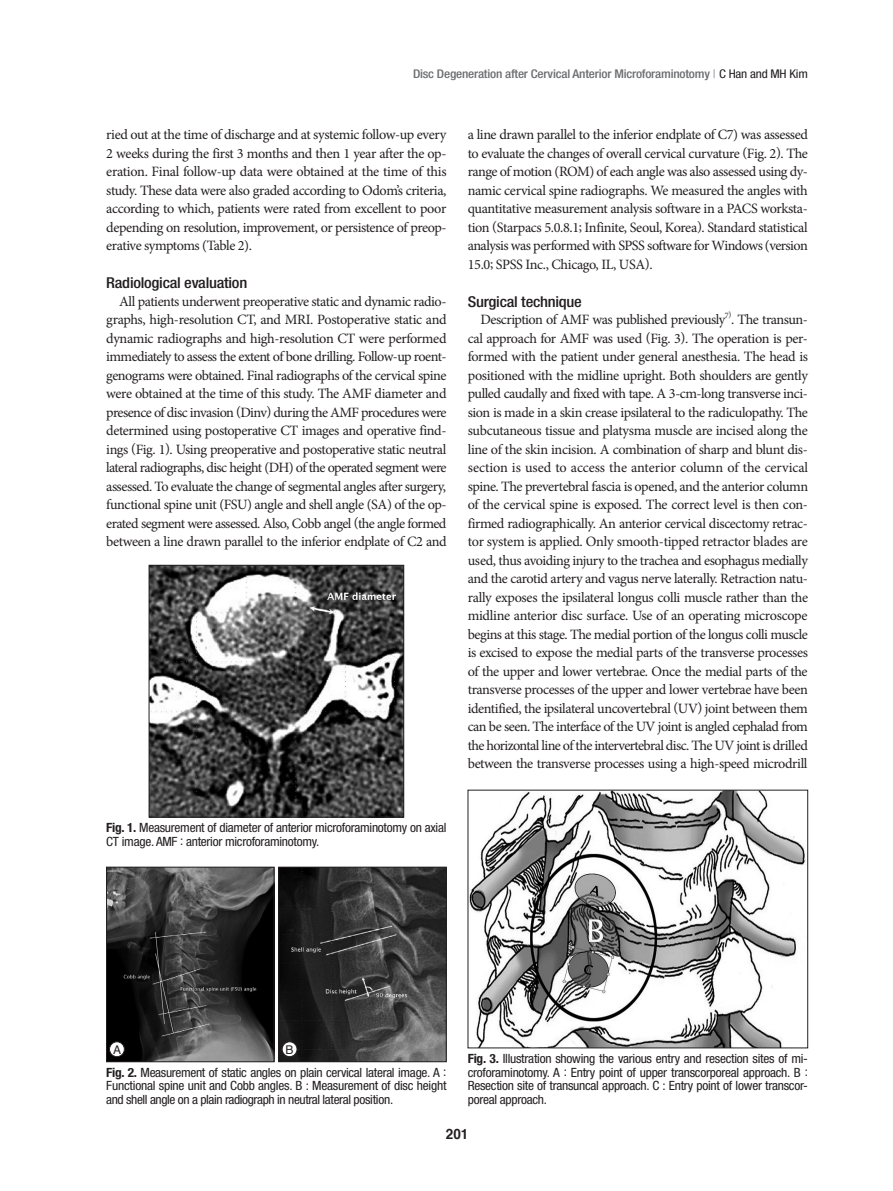
<style>
.page{position:relative;width:893px;height:1191px;background:#fff}
.page>*{position:absolute;margin:0;border:0;box-sizing:border-box;transform-origin:0 0}
._1_꼴{font:500 condensed 15px "Helvetica Neue LT Std";letter-spacing:-.015em;color:#231f20;scale:1.1 1}
.본문_JKNS{font:14.25px/18.5px "Minion Pro";letter-spacing:-.035em;color:#231f20;text-align:justify}
.t1{font:700 14.25px "Helvetica";color:#231f20;scale:.95 1}
.그림제목{font:condensed 12.75px/13.5px "Helvetica Neue LT Std";letter-spacing:-.02em;color:#231f20;text-align:justify;scale:1.05 1}
.런닝_JKNS{font:500 condensed 12px "Helvetica Neue LT Std";letter-spacing:-.015em;color:#6c6d70;scale:1.1 1}
.t2{font:12px "Helvetica";color:#231f20}
.본문_JKNS-2{font:8.25px "Minion Pro";color:#231f20}
.s1{color:#a8a9ad}
.s2{font-weight:400;color:#231f20}
.s3{font-weight:700}
</style>
<div class="page">
<img style="left:151px;top:567px;width:251px;height:248px">
<div style="left:149px;top:565px;width:255px;height:252px;border:1px solid #231f20"></div>
<img style="left:470px;top:792px;width:336px;height:254px">
<div style="left:468px;top:790px;width:340px;height:258px;border:1px solid #231f20"></div>
<img style="left:108px;top:869px;width:164px;height:191px">
<div style="left:106px;top:867px;width:168px;height:195px;border:1px solid #231f20"></div>
<img style="left:281px;top:869px;width:163px;height:191px">
<div style="left:279px;top:867px;width:167px;height:195px;border:1px solid #231f20"></div>
<div style="left:109px;top:1041px;width:15px;height:15px;background:#fff;border-radius:50%"></div>
<div style="left:109px;top:1041px;width:16px;height:16px;border:1px solid #231f20;border-radius:50%"></div>
<div style="left:282px;top:1041px;width:15px;height:15px;background:#fff;border-radius:50%"></div>
<div style="left:282px;top:1041px;width:15px;height:16px;border:1px solid #231f20;border-radius:50%"></div>
<p class="런닝_JKNS" style="left:413px;top:67px;width:360px">Disc Degeneration after Cervical Anterior Microforaminotomy <span class="s1">|</span> <span class="s2">C Han and MH Kim</span></p>
<p class="본문_JKNS" style="left:106px;top:126px;width:342px">ried out at the time of discharge and at systemic follow-up every 2 weeks during the first 3 months and then 1 year after the op&shy;eration. Final follow-up data were obtained at the time of this study. These data were also graded according to Odom’s criteria, according to which, patients were rated from excellent to poor depending on resolution, improvement, or persistence of preop&shy;erative symptoms (Table 2).</p>
<p class="_1_꼴" style="left:106px;top:274px;width:130px">Radiological evaluation</p>
<p class="본문_JKNS" style="left:106px;top:292px;width:342px;text-indent:13px">All patients underwent preoperative static and dynamic radio&shy;graphs, high-resolution CT, and MRI. Postoperative static and dynamic radiographs and high-resolution CT were performed immediately to assess the extent of bone drilling. Follow-up roent&shy;genograms were obtained. Final radiographs of the cervical spine were obtained at the time of this study. The AMF diameter and presence of disc invasion (Dinv) during the AMF procedures were determined using postoperative CT images and operative find&shy;ings (Fig. 1). Using preoperative and postoperative static neutral lateral radiographs, disc height (DH) of the operated segment were assessed. To evaluate the change of segmental angles after surgery, functional spine unit (FSU) angle and shell angle (SA) of the op&shy;erated segment were assessed. Also, Cobb angel (the angle formed between a line drawn parallel to the inferior endplate of C2 and</p>
<p class="그림제목" style="left:106px;top:821px;width:325px"><span class="s3">Fig. 1.</span> Measurement of diameter of anterior microforaminotomy on axial<br>CT image. AMF : anterior microforaminotomy.</p>
<p class="본문_JKNS" style="left:468px;top:126px;width:342px">a line drawn parallel to the inferior endplate of C7) was assessed to evaluate the changes of overall cervical curvature (Fig. 2). The range of motion (ROM) of each angle was also assessed using dy&shy;namic cervical spine radiographs. We measured the angles with quantitative measurement analysis software in a PACS worksta&shy;tion (Starpacs 5.0.8.1; Infinite, Seoul, Korea). Standard statistical analysis was performed with SPSS software for Windows (version 15.0; SPSS Inc., Chicago, IL, USA).</p>
<p class="_1_꼴" style="left:468px;top:292px;width:105px">Surgical technique</p>
<p class="본문_JKNS" style="left:480px;top:311px;width:329px">Description of AMF was published previously . The transun-</p>
<p class="본문_JKNS-2" style="left:725px;top:309px;width:8px">7)</p>
<p class="본문_JKNS" style="left:468px;top:329px;width:342px">cal approach for AMF was used (Fig. 3). The operation is per&shy;formed with the patient under general anesthesia. The head is positioned with the midline upright. Both shoulders are gently pulled caudally and fixed with tape. A 3-cm-long transverse inci&shy;sion is made in a skin crease ipsilateral to the radiculopathy. The subcutaneous tissue and platysma muscle are incised along the line of the skin incision. A combination of sharp and blunt dis&shy;section is used to access the anterior column of the cervical spine. The prevertebral fascia is opened, and the anterior column of the cervical spine is exposed. The correct level is then con&shy;firmed radiographically. An anterior cervical discectomy retrac&shy;tor system is applied. Only smooth-tipped retractor blades are used, thus avoiding injury to the trachea and esophagus medially and the carotid artery and vagus nerve laterally. Retraction natu&shy;rally exposes the ipsilateral longus colli muscle rather than the midline anterior disc surface. Use of an operating microscope begins at this stage. The medial portion of the longus colli muscle is excised to expose the medial parts of the transverse processes of the upper and lower vertebrae. Once the medial parts of the transverse processes of the upper and lower vertebrae have been identified, the ipsilateral uncovertebral (UV) joint between them can be seen. The interface of the UV joint is angled cephalad from the horizontal line of the intervertebral disc. The UV joint is drilled between the transverse processes using a high-speed microdrill</p>
<p class="t2" style="left:113px;top:1040px;width:10px">A</p>
<p class="t2" style="left:286px;top:1040px;width:10px">B</p>
<p class="그림제목" style="left:106px;top:1065px;width:325px"><span class="s3">Fig. 2.</span> Measurement of static angles on plain cervical lateral image. A :<br>Functional spine unit and Cobb angles. B : Measurement of disc height and shell angle on a plain radiograph in neutral lateral position.</p>
<p class="그림제목" style="left:468px;top:1052px;width:325px"><span class="s3">Fig. 3.</span> Illustration showing the various entry and resection sites of mi&shy;croforaminotomy. A : Entry point of upper transcorporeal approach. B :<br>Resection site of transuncal approach. C : Entry point of lower transcor&shy;poreal approach.</p>
<p class="t1" style="left:446px;top:1123px;width:25px">201</p>
</div>
